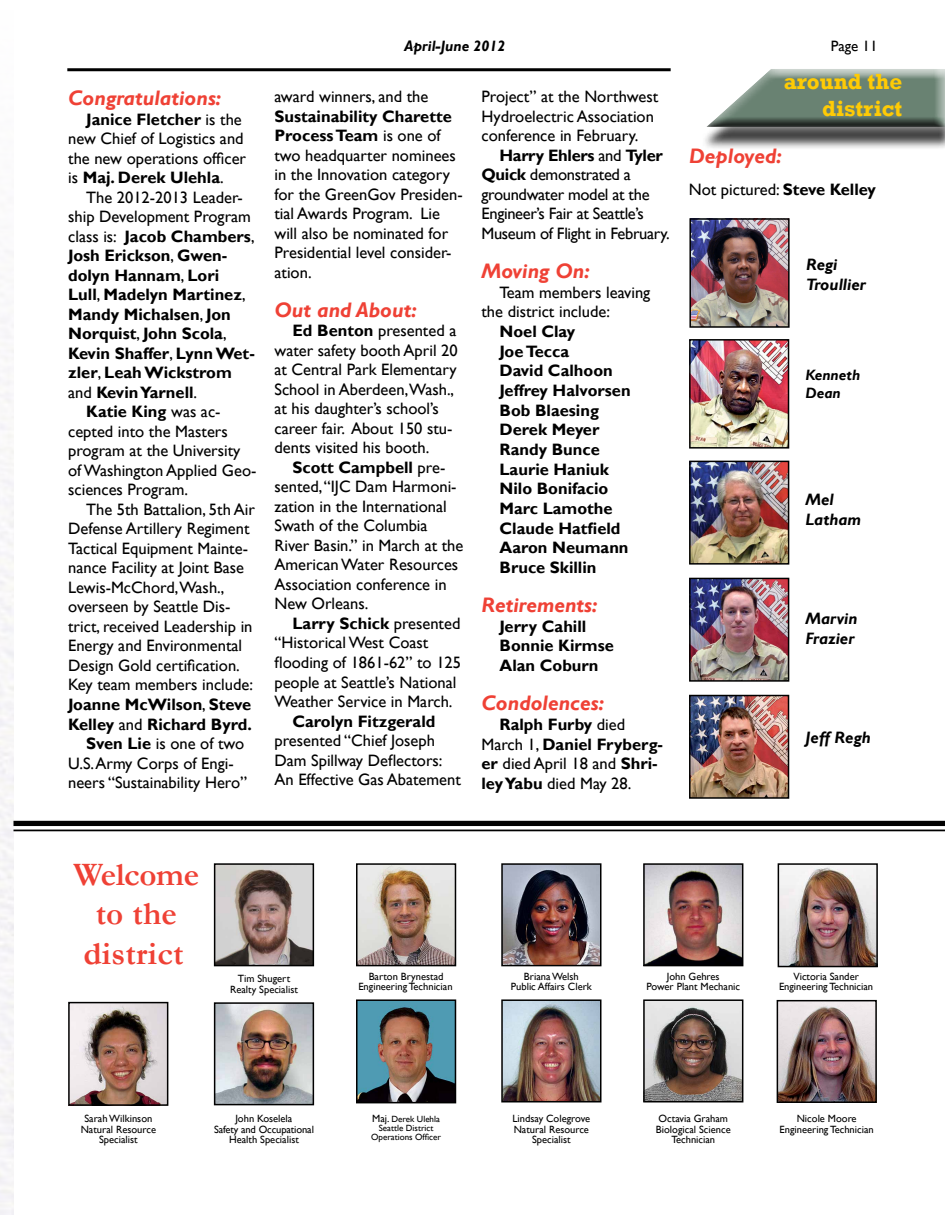
<style>
.page{position:relative;width:945px;height:1215px;background:#fff}
.page>*{position:absolute;margin:0;border:0;box-sizing:border-box;transform-origin:0 0}
.t1{font:700 33px/39.6px "Garamond";letter-spacing:.01em;color:#ef4135;text-align:center}
.t2{font:700 22.5px/27px "Rockwell";color:#ffcb05;text-align:right}
.t3{font:italic 700 21px "Gill Sans";color:#ef4135}
.t4{font:16.5px/19.5px "Gill Sans";color:#000}
.t5{font:700 16.5px/19.6px "Gill Sans";color:#000}
.t6{font:16.5px/19.5px "Gill Sans";letter-spacing:-.02em;color:#000}
.t7{font:italic 700 16.5px/19.8px "Gill Sans";color:#000}
.t8{font:italic 700 15px/18px "Gill Sans";color:#000}
.t9{font:15px "Gill Sans";color:#000}
.t10{font:10.5px/10.5px "Gill Sans";color:#000;text-align:center}
.t11{font:9px/9px "Gill Sans";color:#000;text-align:center}
.s1{font-weight:700}
.s2{font-weight:400}
.s3{font-size:10.5px}
</style>
<div class="page">
<img style="left:780px;top:1003px;width:94px;height:97px">
<div style="left:777px;top:1000px;width:100px;height:103px;border:2px solid #000"></div>
<div style="left:14px;top:821px;width:931px;height:5px;background:#000"></div>
<hr style="left:14px;top:830px;width:931px;height:1px;background:#000">
<img style="left:71px;top:1005px;width:94px;height:98px">
<div style="left:68px;top:1002px;width:100px;height:104px;border:2px solid #000"></div>
<img style="left:781px;top:866px;width:94px;height:98px">
<div style="left:778px;top:863px;width:100px;height:104px;border:2px solid #000"></div>
<img style="left:217px;top:866px;width:94px;height:97px">
<div style="left:214px;top:863px;width:100px;height:103px;border:2px solid #000"></div>
<img style="left:359px;top:1002px;width:94px;height:98px">
<div style="left:356px;top:999px;width:100px;height:104px;border:2px solid #000"></div>
<div style="left:701px;top:75px;width:244px;height:75px;background:#000;opacity:.75"></div>
<div style="left:698px;top:59px;width:247px;height:78px;background:#fff;opacity:.75"></div>
<div style="left:704px;top:66px;width:241px;height:61px;background:#fff;opacity:.75"></div>
<div style="left:704px;top:116px;width:241px;height:11px;background:#000;opacity:.75"></div>
<hr style="left:67px;top:68px;width:604px;height:3px;background:#000">
<img style="left:359px;top:866px;width:94px;height:97px">
<div style="left:356px;top:863px;width:100px;height:103px;border:2px solid #000"></div>
<img style="left:646px;top:866px;width:94px;height:97px">
<div style="left:643px;top:863px;width:100px;height:103px;border:2px solid #000"></div>
<img style="left:504px;top:866px;width:95px;height:97px">
<div style="left:501px;top:863px;width:101px;height:103px;border:2px solid #000"></div>
<img style="left:504px;top:1002px;width:95px;height:97px">
<div style="left:501px;top:999px;width:101px;height:103px;border:2px solid #000"></div>
<img style="left:646px;top:1002px;width:94px;height:97px">
<div style="left:643px;top:999px;width:100px;height:103px;border:2px solid #000"></div>
<img style="left:692px;top:342px;width:94px;height:104px">
<div style="left:689px;top:339px;width:100px;height:110px;border:2px solid #000"></div>
<img style="left:217px;top:1005px;width:94px;height:97px">
<div style="left:214px;top:1002px;width:100px;height:103px;border:2px solid #000"></div>
<img style="left:692px;top:581px;width:94px;height:98px">
<div style="left:689px;top:578px;width:100px;height:104px;border:2px solid #000"></div>
<img style="left:692px;top:698px;width:94px;height:98px">
<div style="left:689px;top:695px;width:100px;height:104px;border:2px solid #000"></div>
<img style="left:692px;top:464px;width:94px;height:98px">
<div style="left:689px;top:461px;width:100px;height:104px;border:2px solid #000"></div>
<img style="left:692px;top:221px;width:95px;height:104px">
<div style="left:689px;top:218px;width:101px;height:110px;border:2px solid #000"></div>
<p class="t3" style="left:68px;top:86px;width:155px">Congratulations:</p>
<p class="t4" style="left:68px;top:110px;width:179px;text-indent:18px"><span class="s1">Janice Fletcher</span> is the new Chief of Logistics and the new operations officer is <span class="s1">Maj. Derek Ulehla</span>.</p>
<p class="t4" style="left:86px;top:188px;width:158px">The 2012-2013 Leader-</p>
<p class="t4" style="left:68px;top:207px;width:184px">ship Development Program</p>
<p class="t5" style="left:68px;top:227px;width:188px"><span class="s2">class is:</span> Jacob Chambers<span class="s2">,</span></p>
<p class="t5" style="left:68px;top:246px;width:161px">Josh Erickson<span class="s2">,</span> Gwen-</p>
<p class="t5" style="left:68px;top:266px;width:153px">dolyn Hannam<span class="s2">,</span> Lori</p>
<p class="t5" style="left:68px;top:285px;width:179px">Lull<span class="s2">,</span> Madelyn Martinez<span class="s2">,</span></p>
<p class="t5" style="left:68px;top:305px;width:164px">Mandy Michalsen<span class="s2">,</span> Jon</p>
<p class="t5" style="left:68px;top:325px;width:160px">Norquist<span class="s2">,</span> John Scola<span class="s2">,</span></p>
<p class="t5" style="left:68px;top:344px;width:188px">Kevin Shaffer<span class="s2">,</span> Lynn Wet-</p>
<p class="t5" style="left:68px;top:364px;width:165px">zler<span class="s2">,</span> Leah Wickstrom</p>
<p class="t5" style="left:68px;top:383px;width:131px"><span class="s2">and</span> Kevin Yarnell<span class="s2">.</span></p>
<p class="t5" style="left:86px;top:403px;width:136px">Katie King <span class="s2">was ac-</span></p>
<p class="t4" style="left:68px;top:422px;width:161px">cepted into the Masters</p>
<p class="t4" style="left:68px;top:441px;width:174px">program at the University</p>
<p class="t4" style="left:68px;top:461px;width:190px">of Washington Applied Geo-</p>
<p class="t4" style="left:68px;top:480px;width:122px">sciences Program.</p>
<p class="t4" style="left:86px;top:500px;width:170px">The 5th Battalion, 5th Air</p>
<p class="t4" style="left:68px;top:519px;width:183px">Defense Artillery Regiment</p>
<p class="t4" style="left:68px;top:539px;width:181px">Tactical Equipment Mainte-</p>
<p class="t4" style="left:68px;top:558px;width:177px">nance Facility at Joint Base</p>
<p class="t4" style="left:68px;top:578px;width:158px">Lewis-McChord,Wash.,</p>
<p class="t4" style="left:68px;top:597px;width:164px">overseen by Seattle Dis-</p>
<p class="t4" style="left:68px;top:617px;width:186px">trict, received Leadership in</p>
<p class="t4" style="left:68px;top:636px;width:176px">Energy and Environmental</p>
<p class="t4" style="left:68px;top:656px;width:173px">Design Gold certification.</p>
<p class="t4" style="left:68px;top:675px;width:186px">Key team members include:</p>
<p class="t5" style="left:68px;top:695px;width:185px">Joanne McWilson<span class="s2">,</span> Steve</p>
<p class="t5" style="left:68px;top:715px;width:185px">Kelley <span class="s2">and</span> Richard Byrd.</p>
<p class="t4" style="left:86px;top:734px;width:160px"><span class="s1">Sven Lie</span> is one of two</p>
<p class="t4" style="left:68px;top:754px;width:167px">U.S. Army Corps of Engi-</p>
<p class="t4" style="left:68px;top:773px;width:181px">neers “Sustainability Hero”</p>
<p class="t8" style="left:404px;top:38px;width:103px">April-June 2012</p>
<p class="t9" style="left:831px;top:38px;width:48px">Page 11</p>
<p class="t4" style="left:274px;top:87px;width:155px">award winners, and the</p>
<p class="t4" style="left:274px;top:107px;width:190px"><span class="s1">Sustainability Charette<br>Process Team</span> is one of two headquarter nominees in the Innovation category for the GreenGov Presiden&shy;tial Awards Program. Lie will also be nominated for<br>Presidential level consider&shy;ation.</p>
<p class="t3" style="left:274px;top:298px;width:144px">Out and About:</p>
<p class="t4" style="left:274px;top:321px;width:185px;text-indent:18px"><span class="s1">Ed Benton</span> presented a water safety booth April 20 at Central Park Elementary<br>School in Aberdeen,Wash., at his daughter’s school’s career fair. About 150 stu&shy;dents visited his booth.</p>
<p class="t4" style="left:274px;top:458px;width:190px;text-indent:18px"><span class="s1">Scott Campbell</span> pre&shy;sented, “IJC Dam Harmoni&shy;zation in the International<br>Swath of the Columbia<br>River Basin.” in March at the<br>American Water Resources<br>Association conference in<br>New Orleans.</p>
<p class="t4" style="left:274px;top:614px;width:188px;text-indent:18px"><span class="s1">Larry Schick</span> presented “Historical West Coast flooding of 1861-62” to 125 people at Seattle’s National<br>Weather Service in March.</p>
<p class="t5" style="left:292px;top:712px;width:144px">Carolyn Fitzgerald</p>
<p class="t4" style="left:274px;top:731px;width:188px">presented “Chief Joseph<br>Dam Spillway Deflectors:<br>An Effective Gas Abatement</p>
<h2 class="t2" style="left:784px;top:68px;width:120px">around the district</h2>
<p class="t4" style="left:482px;top:87px;width:178px">Project” at the Northwest<br>Hydroelectric Association conference in February.</p>
<p class="t6" style="left:482px;top:146px;width:190px;text-indent:18px"><span class="s1">Harry Ehlers</span> and <span class="s1">Tyler<br>Quick</span> demonstrated a groundwater model at the<br>Engineer’s Fair at Seattle’s<br>Museum of Flight in February.</p>
<p class="t3" style="left:482px;top:259px;width:110px">Moving On:</p>
<p class="t4" style="left:481px;top:283px;width:170px;text-indent:18px">Team members leaving the district include:</p>
<p class="t5" style="left:500px;top:322px;width:133px">Noel Clay<br>Joe Tecca<br>David Calhoon<br>Jeffrey Halvorsen<br>Bob Blaesing<br>Derek Meyer<br>Randy Bunce<br>Laurie Haniuk<br>Nilo Bonifacio<br>Marc Lamothe<br>Claude Hatfield<br>Aaron Neumann<br>Bruce Skillin</p>
<p class="t3" style="left:482px;top:593px;width:118px">Retirements:</p>
<p class="t5" style="left:500px;top:617px;width:116px">Jerry Cahill<br>Bonnie Kirmse<br>Alan Coburn</p>
<p class="t3" style="left:482px;top:691px;width:124px">Condolences:</p>
<p class="t5" style="left:481px;top:715px;width:183px;text-indent:18px">Ralph Furby <span class="s2">died<br>March 1,</span> Daniel Fryberg&shy;er <span class="s2">died April 18 and</span> Shri&shy;ley Yabu <span class="s2">died May 28.</span></p>
<p class="t3" style="left:689px;top:144px;width:94px">Deployed:</p>
<p class="t4" style="left:689px;top:180px;width:189px">Not pictured: <span class="s1">Steve Kelley</span></p>
<p class="t7" style="left:806px;top:255px;width:61px">Regi<br>Troullier</p>
<p class="t8" style="left:805px;top:367px;width:56px">Kenneth<br>Dean</p>
<p class="t7" style="left:805px;top:490px;width:57px">Mel<br>Latham</p>
<p class="t7" style="left:805px;top:610px;width:54px">Marvin<br>Frazier</p>
<p class="t7" style="left:806px;top:728px;width:67px">Jeff Regh</p>
<h1 class="t1" style="left:74px;top:855px;width:127px">Welcome to the district</h1>
<p class="t10" style="left:230px;top:974px;width:69px">Tim Shugert<br>Realty Specialist</p>
<p class="t10" style="left:358px;top:971px;width:96px">Barton Brynestad<br>Engineering Technician</p>
<p class="t10" style="left:511px;top:971px;width:83px">Briana Welsh<br>Public Affairs Clerk</p>
<p class="t10" style="left:646px;top:971px;width:95px">John Gehres<br>Power Plant Mechanic</p>
<p class="t10" style="left:779px;top:971px;width:96px">Victoria Sander<br>Engineering Technician</p>
<p class="t10" style="left:81px;top:1114px;width:77px">Sarah Wilkinson<br>Natural Resource<br>Specialist</p>
<p class="t10" style="left:513px;top:1114px;width:79px">Lindsay Colegrove<br>Natural Resource<br>Specialist</p>
<p class="t10" style="left:214px;top:1114px;width:102px">John Koselela<br>Safety and Occupational<br>Health Specialist</p>
<p class="t11" style="left:371px;top:1115px;width:72px"><span class="s3">Maj.</span> Derek Ulehla<br>Seattle District<br>Operations Officer</p>
<p class="t10" style="left:656px;top:1114px;width:76px">Octavia Graham<br>Biological Science<br>Technician</p>
<p class="t10" style="left:780px;top:1114px;width:96px">Nicole Moore<br>Engineering Technician</p>
</div>
